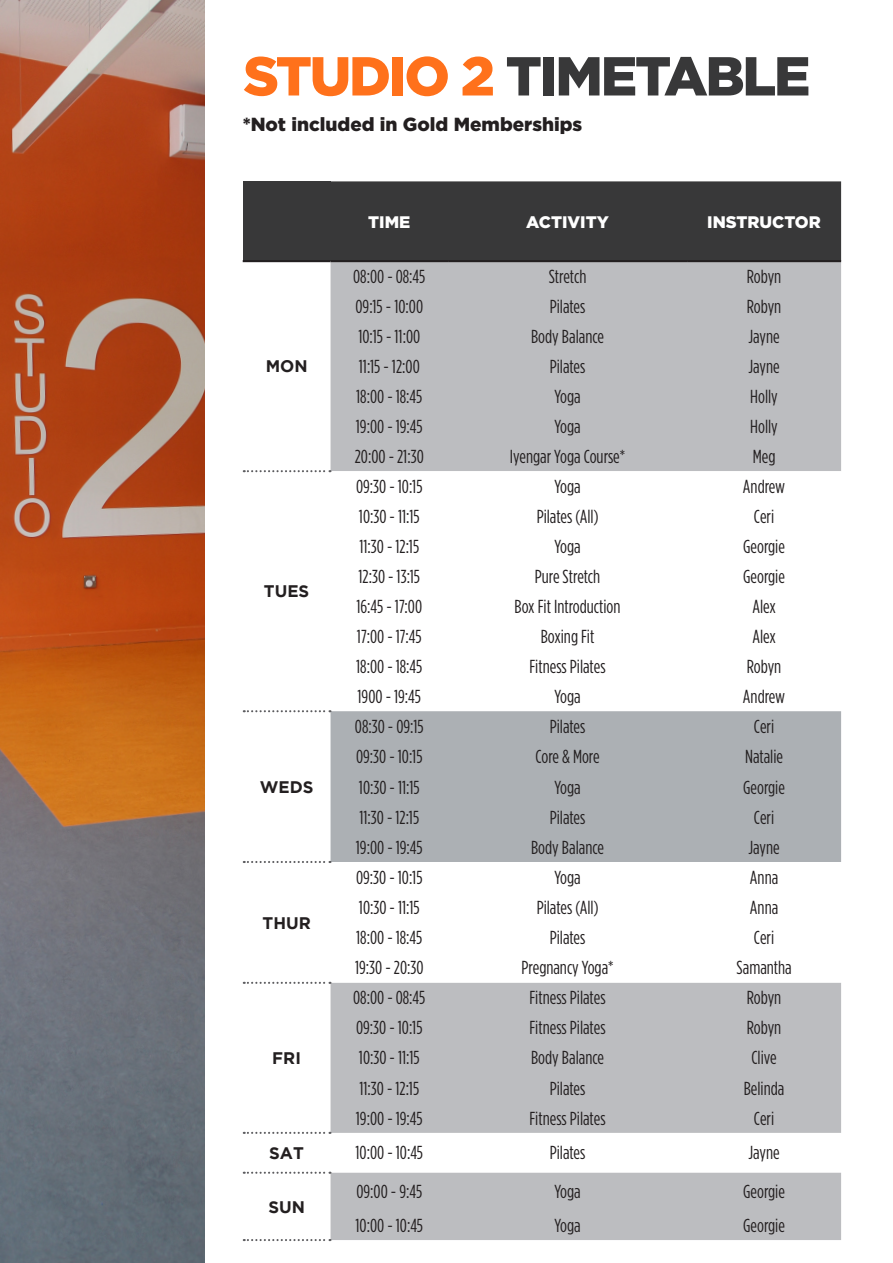
<style>
.page{position:relative;width:893px;height:1263px;background:#fff}
.page>*{position:absolute;margin:0;border:0;box-sizing:border-box;transform-origin:0 0}
.t1{font:900 54.75px "Gotham";letter-spacing:-.04em;color:#383839}
.t2{font:900 18.9px "Gotham";color:#231f20}
.t3{font:18.75px "Gotham Condensed";color:#231f20}
.t4{font:700 16.65px "Gotham";color:#231f20}
.t5{font:900 16.65px "Gotham";color:#fff}
.s1{color:#ff711b}
</style>
<div class="page">
<div style="left:243px;top:181px;width:88px;height:80px;background:#383839"></div>
<div style="left:331px;top:181px;width:510px;height:79px;background:#383839"></div>
<div style="left:331px;top:262px;width:510px;height:209px;background:#bcbdc0"></div>
<div style="left:331px;top:711px;width:510px;height:151px;background:#acb0b4"></div>
<svg style="left:331px;top:983px;width:510px;height:257px;fill:#bcbdc0"></svg>
<hr style="left:331px;top:260px;width:117px;height:2px;background:#231f20">
<hr style="left:448px;top:260px;width:239px;height:2px;background:#231f20">
<hr style="left:687px;top:260px;width:154px;height:2px;background:#231f20">
<hr style="left:243px;top:260px;width:88px;height:2px;background:#231f20">
<svg style="left:244px;top:470px;width:86px;height:2px"></svg>
<svg style="left:244px;top:710px;width:86px;height:2px"></svg>
<svg style="left:244px;top:861px;width:86px;height:2px"></svg>
<svg style="left:244px;top:982px;width:86px;height:2px"></svg>
<svg style="left:244px;top:1132px;width:86px;height:2px"></svg>
<svg style="left:244px;top:1172px;width:86px;height:2px"></svg>
<svg style="left:244px;top:1239px;width:86px;height:2px"></svg>
<img style="left:0;top:0;width:204px;height:1263px">
<p class="t1" style="left:243px;top:38px;width:569px"><span class="s1">STUDIO 2</span> TIMETABLE</p>
<p class="t2" style="left:243px;top:111px;width:341px">*Not included in Gold Memberships</p>
<p class="t4" style="left:266px;top:357px;width:43px">MON</p>
<p class="t4" style="left:264px;top:582px;width:47px">TUES</p>
<p class="t4" style="left:260px;top:777px;width:55px">WEDS</p>
<p class="t4" style="left:262px;top:913px;width:50px">THUR</p>
<p class="t4" style="left:272px;top:1048px;width:30px">FRI</p>
<p class="t5" style="left:368px;top:211px;width:44px">TIME</p>
<p class="t5" style="left:526px;top:211px;width:84px">ACTIVITY</p>
<p class="t5" style="left:707px;top:211px;width:115px">INSTRUCTOR</p>
<p class="t3" style="left:353px;top:266px;width:74px">08:00 - 08:45</p>
<p class="t3" style="left:549px;top:266px;width:39px">Stretch</p>
<p class="t3" style="left:747px;top:266px;width:36px">Robyn</p>
<p class="t3" style="left:355px;top:296px;width:69px">09:15 - 10:00</p>
<p class="t3" style="left:550px;top:296px;width:37px">Pilates</p>
<p class="t3" style="left:747px;top:296px;width:36px">Robyn</p>
<p class="t3" style="left:358px;top:326px;width:63px">10:15 - 11:00</p>
<p class="t3" style="left:531px;top:326px;width:74px">Body Balance</p>
<p class="t3" style="left:748px;top:326px;width:33px">Jayne</p>
<p class="t3" style="left:359px;top:356px;width:62px">11:15 - 12:00</p>
<p class="t3" style="left:550px;top:356px;width:37px">Pilates</p>
<p class="t3" style="left:748px;top:356px;width:33px">Jayne</p>
<p class="t3" style="left:356px;top:386px;width:68px">18:00 - 18:45</p>
<p class="t3" style="left:554px;top:386px;width:28px">Yoga</p>
<p class="t3" style="left:750px;top:386px;width:29px">Holly</p>
<p class="t3" style="left:356px;top:416px;width:68px">19:00 - 19:45</p>
<p class="t3" style="left:554px;top:416px;width:28px">Yoga</p>
<p class="t3" style="left:750px;top:416px;width:29px">Holly</p>
<p class="t3" style="left:355px;top:446px;width:70px">20:00 - 21:30</p>
<p class="t3" style="left:510px;top:446px;width:117px">Iyengar Yoga Course*</p>
<p class="t3" style="left:753px;top:446px;width:24px">Meg</p>
<p class="t3" style="left:356px;top:476px;width:68px">09:30 - 10:15</p>
<p class="t3" style="left:554px;top:476px;width:28px">Yoga</p>
<p class="t3" style="left:743px;top:476px;width:44px">Andrew</p>
<p class="t3" style="left:359px;top:506px;width:62px">10:30 - 11:15</p>
<p class="t3" style="left:537px;top:506px;width:63px">Pilates (All)</p>
<p class="t3" style="left:754px;top:506px;width:22px">Ceri</p>
<p class="t3" style="left:359px;top:536px;width:61px">11:30 - 12:15</p>
<p class="t3" style="left:554px;top:536px;width:28px">Yoga</p>
<p class="t3" style="left:743px;top:536px;width:43px">Georgie</p>
<p class="t3" style="left:358px;top:566px;width:63px">12:30 - 13:15</p>
<p class="t3" style="left:535px;top:566px;width:67px">Pure Stretch</p>
<p class="t3" style="left:743px;top:566px;width:43px">Georgie</p>
<p class="t3" style="left:356px;top:596px;width:67px">16:45 - 17:00</p>
<p class="t3" style="left:515px;top:596px;width:107px">Box Fit Introduction</p>
<p class="t3" style="left:752px;top:596px;width:25px">Alex</p>
<p class="t3" style="left:357px;top:626px;width:66px">17:00 - 17:45</p>
<p class="t3" style="left:541px;top:626px;width:55px">Boxing Fit</p>
<p class="t3" style="left:752px;top:626px;width:25px">Alex</p>
<p class="t3" style="left:356px;top:656px;width:68px">18:00 - 18:45</p>
<p class="t3" style="left:529px;top:656px;width:78px">Fitness Pilates</p>
<p class="t3" style="left:747px;top:656px;width:36px">Robyn</p>
<p class="t3" style="left:358px;top:686px;width:65px">1900 - 19:45</p>
<p class="t3" style="left:554px;top:686px;width:28px">Yoga</p>
<p class="t3" style="left:743px;top:686px;width:44px">Andrew</p>
<p class="t3" style="left:355px;top:716px;width:70px">08:30 - 09:15</p>
<p class="t3" style="left:550px;top:716px;width:37px">Pilates</p>
<p class="t3" style="left:754px;top:716px;width:22px">Ceri</p>
<p class="t3" style="left:356px;top:747px;width:68px">09:30 - 10:15</p>
<p class="t3" style="left:535px;top:747px;width:66px">Core &amp; More</p>
<p class="t3" style="left:745px;top:747px;width:40px">Natalie</p>
<p class="t3" style="left:359px;top:777px;width:62px">10:30 - 11:15</p>
<p class="t3" style="left:554px;top:777px;width:28px">Yoga</p>
<p class="t3" style="left:743px;top:777px;width:43px">Georgie</p>
<p class="t3" style="left:359px;top:807px;width:61px">11:30 - 12:15</p>
<p class="t3" style="left:550px;top:807px;width:37px">Pilates</p>
<p class="t3" style="left:754px;top:807px;width:22px">Ceri</p>
<p class="t3" style="left:356px;top:837px;width:68px">19:00 - 19:45</p>
<p class="t3" style="left:531px;top:837px;width:74px">Body Balance</p>
<p class="t3" style="left:748px;top:837px;width:33px">Jayne</p>
<p class="t3" style="left:356px;top:867px;width:68px">09:30 - 10:15</p>
<p class="t3" style="left:554px;top:867px;width:28px">Yoga</p>
<p class="t3" style="left:750px;top:867px;width:30px">Anna</p>
<p class="t3" style="left:359px;top:897px;width:62px">10:30 - 11:15</p>
<p class="t3" style="left:537px;top:897px;width:63px">Pilates (All)</p>
<p class="t3" style="left:750px;top:897px;width:30px">Anna</p>
<p class="t3" style="left:356px;top:927px;width:68px">18:00 - 18:45</p>
<p class="t3" style="left:550px;top:927px;width:37px">Pilates</p>
<p class="t3" style="left:754px;top:927px;width:22px">Ceri</p>
<p class="t3" style="left:355px;top:958px;width:70px">19:30 - 20:30</p>
<p class="t3" style="left:522px;top:958px;width:93px">Pregnancy Yoga*</p>
<p class="t3" style="left:736px;top:958px;width:57px">Samantha</p>
<p class="t3" style="left:353px;top:988px;width:74px">08:00 - 08:45</p>
<p class="t3" style="left:529px;top:988px;width:78px">Fitness Pilates</p>
<p class="t3" style="left:747px;top:988px;width:36px">Robyn</p>
<p class="t3" style="left:356px;top:1018px;width:68px">09:30 - 10:15</p>
<p class="t3" style="left:529px;top:1018px;width:78px">Fitness Pilates</p>
<p class="t3" style="left:747px;top:1018px;width:36px">Robyn</p>
<p class="t3" style="left:359px;top:1048px;width:62px">10:30 - 11:15</p>
<p class="t3" style="left:531px;top:1048px;width:74px">Body Balance</p>
<p class="t3" style="left:751px;top:1048px;width:27px">Clive</p>
<p class="t3" style="left:359px;top:1078px;width:61px">11:30 - 12:15</p>
<p class="t3" style="left:550px;top:1078px;width:37px">Pilates</p>
<p class="t3" style="left:744px;top:1078px;width:42px">Belinda</p>
<p class="t3" style="left:356px;top:1108px;width:68px">19:00 - 19:45</p>
<p class="t3" style="left:529px;top:1108px;width:78px">Fitness Pilates</p>
<p class="t3" style="left:754px;top:1108px;width:22px">Ceri</p>
<p class="t4" style="left:269px;top:1143px;width:36px">SAT</p>
<p class="t3" style="left:355px;top:1143px;width:69px">10:00 - 10:45</p>
<p class="t3" style="left:550px;top:1143px;width:37px">Pilates</p>
<p class="t3" style="left:748px;top:1143px;width:33px">Jayne</p>
<p class="t4" style="left:268px;top:1197px;width:38px">SUN</p>
<p class="t3" style="left:356px;top:1181px;width:67px">09:00 - 9:45</p>
<p class="t3" style="left:554px;top:1181px;width:28px">Yoga</p>
<p class="t3" style="left:743px;top:1181px;width:43px">Georgie</p>
<p class="t3" style="left:355px;top:1215px;width:69px">10:00 - 10:45</p>
<p class="t3" style="left:554px;top:1215px;width:28px">Yoga</p>
<p class="t3" style="left:743px;top:1215px;width:43px">Georgie</p>
</div>
